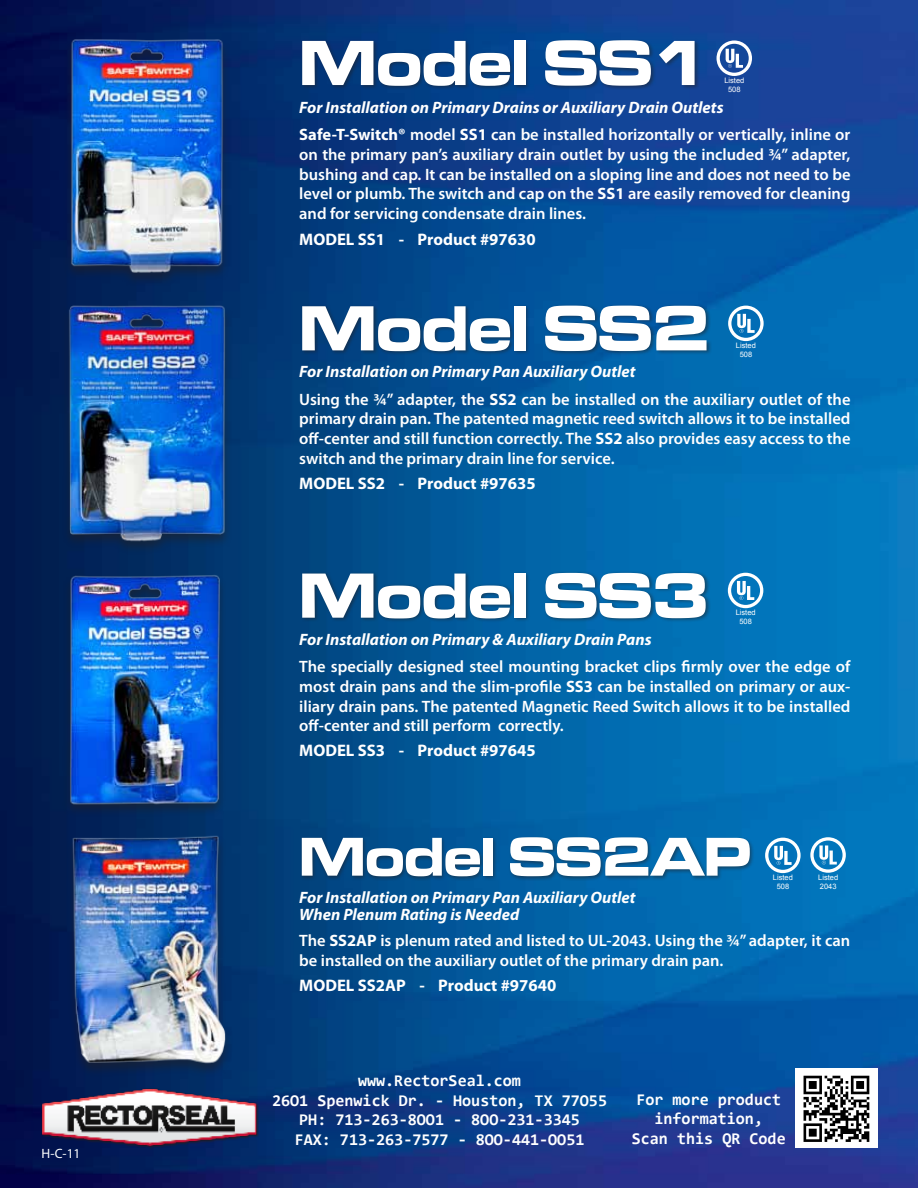
<style>
.page{position:relative;width:918px;height:1188px;background:#fff}
.page>*{position:absolute;margin:0;border:0;box-sizing:border-box;transform-origin:0 0}
.t1{font:700 expanded 66.15px "Microgramma Com";color:#fff;scale:.95 1}
.t2{font:700 expanded 56.7px "Microgramma Com";color:#fff;scale:.95 1}
.t3{font:700 16.65px "Myriad Pro";color:#fff}
.t4{font:600 16.5px/19.8px "Myriad Pro";color:#fff;text-align:justify}
.t5{font:italic 700 16.5px/16.5px "Myriad Pro";color:#fff}
.t6{font:700 16.5px/19.8px "Consolas";color:#fff;text-align:center}
.t7{font:13.5px "Myriad Pro";color:#fff}
.t8{font:7.5px/9px "Arial";color:#fff;text-align:center}
.s1{font-weight:700}
</style>
<div class="page">
<img style="left:0;top:0;width:918px;height:1188px">
<img style="left:10px;top:1071px;width:275px;height:92px">
<div style="left:300px;top:38px;width:400px;height:52px;background:#231f20;opacity:.5"></div>
<svg style="left:717px;top:41px;width:35px;height:35px"></svg>
<div style="left:300px;top:304px;width:412px;height:52px;background:#231f20;opacity:.5"></div>
<svg style="left:728px;top:306px;width:36px;height:35px"></svg>
<div style="left:300px;top:571px;width:411px;height:52px;background:#231f20;opacity:.5"></div>
<svg style="left:728px;top:573px;width:35px;height:35px"></svg>
<div style="left:300px;top:836px;width:455px;height:45px;background:#231f20;opacity:.5"></div>
<svg style="left:810px;top:837px;width:36px;height:36px"></svg>
<svg style="left:765px;top:838px;width:36px;height:35px"></svg>
<div style="left:64px;top:38px;width:166px;height:248px;background:#231f20;opacity:.51"></div>
<img style="left:64px;top:33px;width:169px;height:243px">
<div style="left:61px;top:305px;width:172px;height:250px;background:#231f20;opacity:.51"></div>
<img style="left:56px;top:301px;width:176px;height:245px">
<div style="left:62px;top:575px;width:165px;height:242px;background:#231f20;opacity:.51"></div>
<img style="left:64px;top:568px;width:171px;height:242px">
<div style="left:66px;top:836px;width:167px;height:241px;background:#231f20;opacity:.51"></div>
<img style="left:65px;top:827px;width:172px;height:239px">
<img style="left:795px;top:1069px;width:83px;height:79px">
<p class="t7" style="left:42px;top:1145px;width:40px">H-C-11</p>
<h1 class="t1" style="left:299px;top:18px;width:433px">Model SS1</h1>
<p class="t8" style="left:724px;top:76px;width:22px">Listed<br>508</p>
<p class="t5" style="left:299px;top:99px;width:426px">For Installation on Primary Drains or Auxiliary Drain Outlets</p>
<p class="t4" style="left:299px;top:124px;width:553px"><span class="s1">Safe-T-Switch®</span> model <span class="s1">SS1</span> can be installed horizontally or vertically, inline or on the primary pan’s auxiliary drain outlet by using the included ¾” adapter, bushing and cap. It can be installed on a sloping line and does not need to be level or plumb. The switch and cap on the <span class="s1">SS1</span> are easily removed for cleaning and for servicing condensate drain lines.</p>
<p class="t3" style="left:299px;top:228px;width:238px">MODEL SS1 - Product #97630</p>
<h1 class="t1" style="left:299px;top:283px;width:433px">Model SS2</h1>
<p class="t5" style="left:299px;top:363px;width:338px">For Installation on Primary Pan Auxiliary Outlet</p>
<p class="t8" style="left:736px;top:341px;width:22px">Listed<br>508</p>
<p class="t4" style="left:299px;top:389px;width:553px">Using the ¾” adapter, the <span class="s1">SS2</span> can be installed on the auxiliary outlet of the primary drain pan. The patented magnetic reed switch allows it to be installed off-center and still function correctly. The <span class="s1">SS2</span> also provides easy access to the switch and the primary drain line for service.</p>
<p class="t3" style="left:299px;top:472px;width:238px">MODEL SS2 - Product #97635</p>
<h1 class="t1" style="left:299px;top:551px;width:433px">Model SS3</h1>
<p class="t8" style="left:736px;top:608px;width:22px">Listed<br>508</p>
<p class="t4" style="left:299px;top:656px;width:553px">The specially designed steel mounting bracket clips firmly over the edge of most drain pans and the slim-profile <span class="s1">SS3</span> can be installed on primary or aux&shy;iliary drain pans. The patented Magnetic Reed Switch allows it to be installed off-center and still perform correctly.</p>
<p class="t5" style="left:299px;top:631px;width:354px">For Installation on Primary &amp; Auxiliary Drain Pans</p>
<p class="t3" style="left:299px;top:740px;width:238px">MODEL SS3 - Product #97645</p>
<h2 class="t2" style="left:299px;top:818px;width:477px">Model SS2AP</h2>
<p class="t5" style="left:299px;top:889px;width:338px">For Installation on Primary Pan Auxiliary Outlet<br>When Plenum Rating is Needed</p>
<p class="t8" style="left:773px;top:873px;width:22px">Listed<br>508</p>
<p class="t8" style="left:818px;top:873px;width:22px;text-align:left">Listed<br>2043</p>
<p class="t4" style="left:299px;top:931px;width:553px">The <span class="s1">SS2AP</span> is plenum rated and listed to UL-2043. Using the ¾” adapter, it can be installed on the auxiliary outlet of the primary drain pan.</p>
<p class="t3" style="left:299px;top:974px;width:259px">MODEL SS2AP - Product #97640</p>
<p class="t6" style="left:272px;top:1070px;width:337px">www.RectorSeal.com<br>26O1 Spenwick Dr. - Houston, TX 77O55<br>PH: 713-263-8OO1 - 8OO-231-3345<br>FAX: 713-263-7577 - 8OO-441-OO51</p>
<p class="t6" style="left:632px;top:1089px;width:155px">For more product information,<br>Scan this QR Code</p>
</div>
